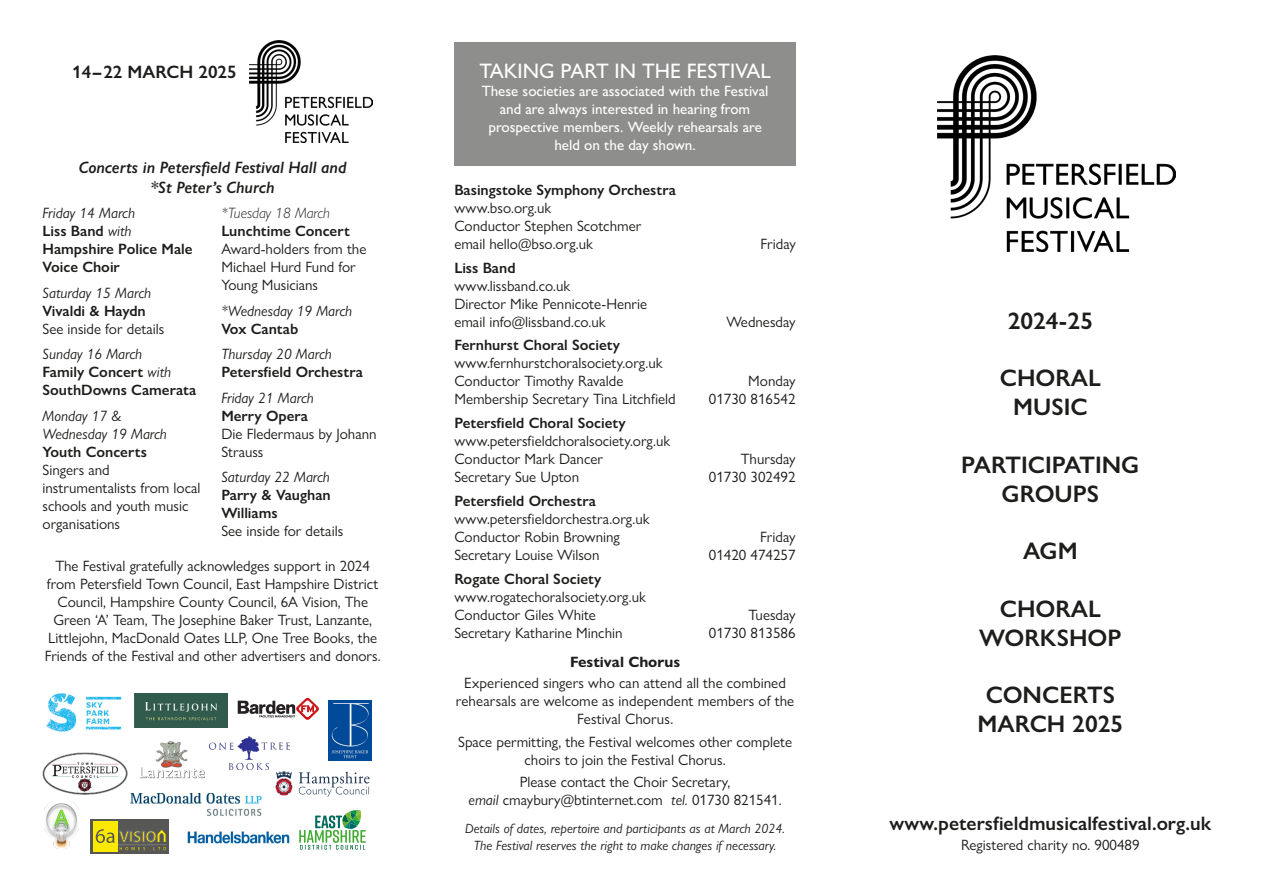
<style>
.page{position:relative;width:1263px;height:893px;background:#fff}
.page>*{position:absolute;margin:0;border:0;box-sizing:border-box;transform-origin:0 0}
.t1{font:600 24px/28.8px "Gill Sans Nova";color:#1d1d1b;text-align:center}
.t2{font:500 21px "Gill Sans Nova";color:#fff}
.t3{font:600 19.5px "Gill Sans Nova";color:#1d1d1b}
.t4{font:600 18px "Gill Sans Nova";color:#1d1d1b}
.t5{font:italic 600 16.5px/19.8px "Gill Sans Nova";color:#1d1d1b;text-align:center}
.t6{font:15px/18px "Gill Sans Nova";color:#1d1d1b}
.t7{font:600 15px/18px "Gill Sans Nova";color:#1d1d1b}
.t8{font:500 15px/18px "Gill Sans Nova";color:#fff;text-align:center}
.t9{font:italic 15px "Gill Sans Nova";color:#1d1d1b}
.t10{font:italic 300 15px "Gill Sans Nova";color:#1d1d1b}
.t11{font:italic 13.5px/16.2px "Gill Sans Nova";color:#1d1d1b;text-align:center}
.t12{font:500 7.65px/7.6px "Futura";color:#1d1d1b}
.s1{font-weight:400;font-style:italic}
.s2{font-weight:700}
.s3{font-style:italic}
</style>
<div class="page">
<div style="left:454px;top:43px;width:342px;height:123px;background:#8e8e8d"></div>
<img style="left:249px;top:41px;width:124px;height:102px">
<img style="left:938px;top:55px;width:238px;height:197px">
<img style="left:43px;top:752px;width:85px;height:42px">
<img style="left:139px;top:741px;width:66px;height:38px">
<img style="left:45px;top:802px;width:33px;height:47px">
<img style="left:275px;top:771px;width:95px;height:26px">
<div style="left:91px;top:819px;width:78px;height:34px;background:#575756"></div>
<div style="left:93px;top:821px;width:24px;height:31px;background:#fde900"></div>
<svg style="left:96px;top:828px;width:70px;height:22px"></svg>
<img style="left:209px;top:736px;width:80px;height:34px">
<img style="left:130px;top:793px;width:132px;height:23px">
<img style="left:134px;top:694px;width:94px;height:33px">
<img style="left:46px;top:693px;width:76px;height:39px">
<img style="left:188px;top:831px;width:102px;height:12px">
<svg style="left:238px;top:698px;width:80px;height:21px"></svg>
<svg style="left:299px;top:810px;width:67px;height:40px"></svg>
<img style="left:329px;top:700px;width:42px;height:60px">
<p class="t4" style="left:72px;top:60px;width:166px">14-22 MARCH 2025</p>
<p class="t5" style="left:79px;top:157px;width:269px">Concerts in Petersfield Festival Hall and *St Peter’s Church</p>
<p class="t9" style="left:43px;top:204px;width:94px">Friday 14 March</p>
<p class="t7" style="left:43px;top:222px;width:152px">Liss Band <span class="s1">with<br></span>Hampshire Police Male<br>Voice Choir</p>
<p class="t9" style="left:43px;top:284px;width:110px">Saturday 15 March</p>
<p class="t7" style="left:43px;top:302px;width:105px">Vivaldi &amp; Haydn</p>
<p class="t6" style="left:43px;top:320px;width:123px">See inside for details</p>
<p class="t9" style="left:43px;top:345px;width:101px">Sunday 16 March</p>
<p class="t7" style="left:43px;top:363px;width:155px">Family Concert <span class="s1">with<br></span>SouthDowns Camerata</p>
<p class="t9" style="left:43px;top:407px;width:80px">Monday 17 &amp;</p>
<p class="t9" style="left:43px;top:425px;width:126px">Wednesday 19 March</p>
<p class="t7" style="left:43px;top:443px;width:106px">Youth Concerts</p>
<p class="t6" style="left:43px;top:461px;width:159px">Singers and instrumentalists from local schools and youth music organisations</p>
<p class="t10" style="left:221px;top:204px;width:110px">*Tuesday 18 March</p>
<p class="t7" style="left:221px;top:222px;width:130px">Lunchtime Concert</p>
<p class="t6" style="left:221px;top:240px;width:147px">Award-holders from the<br>Michael Hurd Fund for<br>Young Musicians</p>
<p class="t9" style="left:221px;top:302px;width:132px">*Wednesday 19 March</p>
<p class="t7" style="left:221px;top:320px;width:78px">Vox Cantab</p>
<p class="t9" style="left:221px;top:345px;width:112px">Thursday 20 March</p>
<p class="t7" style="left:221px;top:363px;width:143px">Petersfield Orchestra</p>
<p class="t9" style="left:221px;top:389px;width:94px">Friday 21 March</p>
<p class="t7" style="left:221px;top:407px;width:88px">Merry Opera</p>
<p class="t6" style="left:221px;top:425px;width:157px">Die Fledermaus by Johann<br>Strauss</p>
<p class="t9" style="left:221px;top:468px;width:110px">Saturday 22 March</p>
<p class="t7" style="left:221px;top:486px;width:111px">Parry &amp; Vaughan<br>Williams</p>
<p class="t6" style="left:221px;top:522px;width:123px">See inside for details</p>
<p class="t6" style="left:45px;top:557px;width:338px;text-align:center">The Festival gratefully acknowledges support in 2024 from Petersfield Town Council, East Hampshire District Council, Hampshire County Council, 6A Vision, The Green ‘A’ Team, The Josephine Baker Trust, Lanzante, Littlejohn, MacDonald Oates LLP, One Tree Books, the Friends of the Festival and other advertisers and donors.</p>
<p class="t2" style="left:479px;top:58px;width:293px">TAKING PART IN THE FESTIVAL</p>
<p class="t8" style="left:482px;top:81px;width:288px">These societies are associated with the Festival and are always interested in hearing from prospective members. Weekly rehearsals are held on the day shown.</p>
<p class="t7" style="left:454px;top:181px;width:223px">Basingstoke Symphony Orchestra</p>
<p class="t6" style="left:454px;top:199px;width:188px">www.bso.org.uk<br>Conductor Stephen Scotchmer email hello@bso.org.uk</p>
<p class="t6" style="left:760px;top:235px;width:37px">Friday</p>
<p class="t7" style="left:454px;top:259px;width:63px">Liss Band</p>
<p class="t6" style="left:454px;top:276px;width:117px">www.lissband.co.uk</p>
<p class="t6" style="left:454px;top:294px;width:194px">Director Mike Pennicote-Henrie email info@lissband.co.uk</p>
<p class="t6" style="left:726px;top:312px;width:71px">Wednesday</p>
<p class="t7" style="left:454px;top:336px;width:167px">Fernhurst Choral Society</p>
<p class="t6" style="left:454px;top:354px;width:210px">www.fernhurstchoralsociety.org.uk</p>
<p class="t6" style="left:454px;top:372px;width:223px">Conductor Timothy Ravalde<br>Membership Secretary Tina Litchfield</p>
<p class="t6" style="left:748px;top:372px;width:49px">Monday</p>
<p class="t6" style="left:709px;top:390px;width:88px">01730 816542</p>
<p class="t7" style="left:454px;top:414px;width:173px">Petersfield Choral Society</p>
<p class="t6" style="left:454px;top:432px;width:217px">www.petersfieldchoralsociety.org.uk</p>
<p class="t6" style="left:454px;top:450px;width:150px">Conductor Mark Dancer<br>Secretary Sue Upton</p>
<p class="t6" style="left:741px;top:450px;width:56px">Thursday</p>
<p class="t6" style="left:709px;top:468px;width:88px">01730 302492</p>
<p class="t7" style="left:454px;top:492px;width:143px">Petersfield Orchestra</p>
<p class="t6" style="left:454px;top:510px;width:197px">www.petersfieldorchestra.org.uk</p>
<p class="t6" style="left:454px;top:528px;width:167px">Conductor Robin Browning</p>
<p class="t6" style="left:454px;top:546px;width:147px">Secretary Louise Wilson</p>
<p class="t6" style="left:760px;top:528px;width:37px">Friday</p>
<p class="t6" style="left:709px;top:546px;width:88px">01420 474257</p>
<p class="t7" style="left:454px;top:569px;width:149px">Rogate Choral Society</p>
<p class="t6" style="left:454px;top:587px;width:193px">www.rogatechoralsociety.org.uk</p>
<p class="t6" style="left:454px;top:605px;width:170px">Conductor Giles White<br>Secretary Katharine Minchin</p>
<p class="t6" style="left:748px;top:605px;width:49px">Tuesday</p>
<p class="t6" style="left:709px;top:623px;width:88px">01730 813586</p>
<p class="t6" style="left:464px;top:651px;width:323px;line-height:21px;text-align:center"><span class="s2">Festival Chorus<br></span>Experienced singers who can attend all the combined</p>
<p class="t6" style="left:456px;top:692px;width:340px;text-align:center">rehearsals are welcome as independent members of the<br>Festival Chorus.</p>
<p class="t6" style="left:458px;top:732px;width:335px;text-align:center">Space permitting, the Festival welcomes other complete choirs to join the Festival Chorus.</p>
<p class="t6" style="left:468px;top:773px;width:315px;text-align:center">Please contact the Choir Secretary,<br><span class="s3">email</span> cmaybury@btinternet.com <span class="s3">tel.</span> 01730 821541.</p>
<p class="t11" style="left:465px;top:820px;width:321px">Details of dates, repertoire and participants as at March 2024.<br>The Festival reserves the right to make changes if necessary.</p>
<p class="t12" style="left:465px;top:820px;width:37px">Petersfield<br>Town</p>
<p class="t1" style="left:1008px;top:306px;width:87px">2024-25</p>
<p class="t1" style="left:1000px;top:364px;width:103px">CHORAL<br>MUSIC</p>
<p class="t1" style="left:961px;top:450px;width:180px">PARTICIPATING<br>GROUPS</p>
<p class="t1" style="left:1023px;top:536px;width:56px">AGM</p>
<p class="t1" style="left:979px;top:594px;width:144px">CHORAL<br>WORKSHOP</p>
<p class="t1" style="left:977px;top:680px;width:147px">CONCERTS<br>MARCH 2025</p>
<p class="t3" style="left:889px;top:811px;width:323px">www.petersfieldmusicalfestival.org.uk</p>
<p class="t6" style="left:961px;top:836px;width:180px">Registered charity no. 900489</p>
</div>
